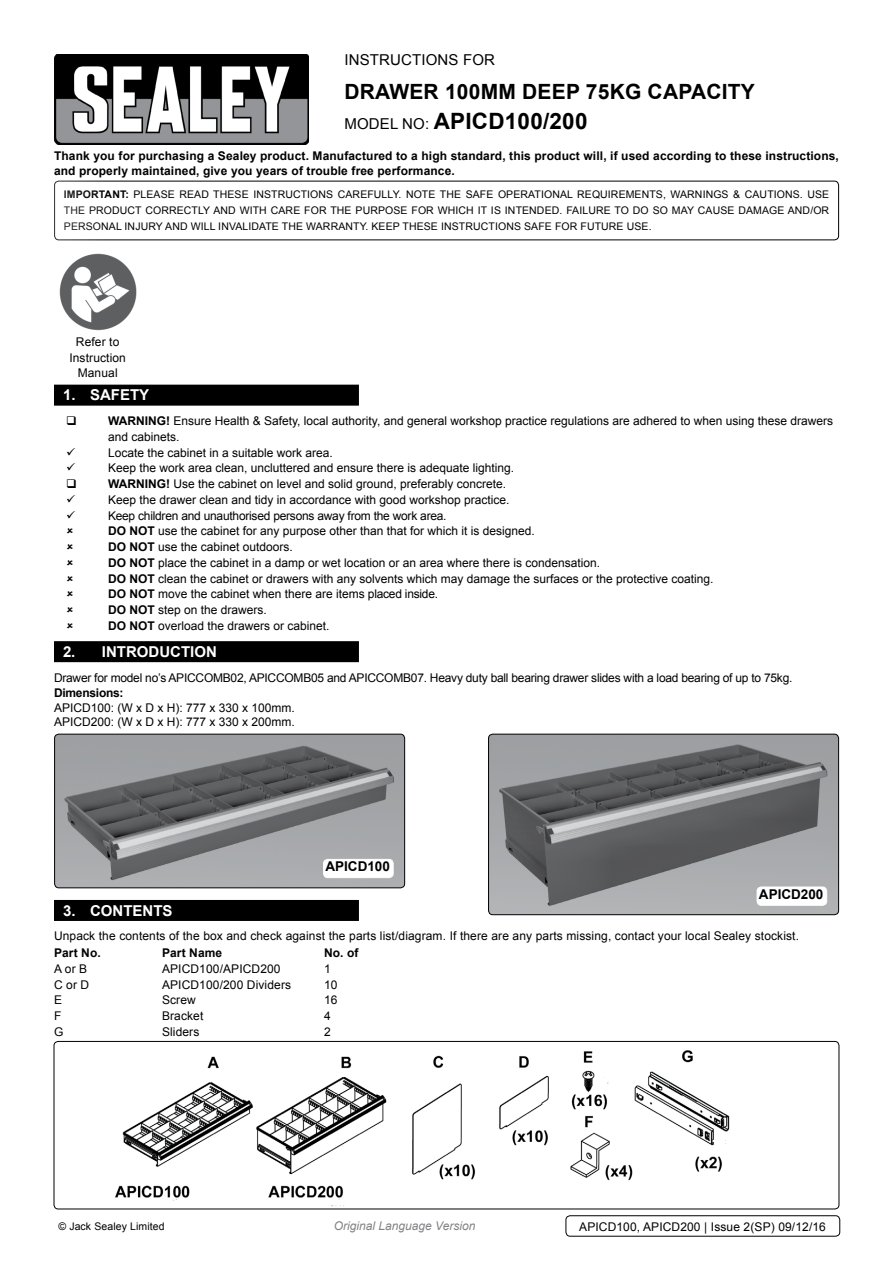
<style>
.page{position:relative;width:893px;height:1263px;background:#fff}
.page>*{position:absolute;margin:0;border:0;box-sizing:border-box;transform-origin:0 0}
.t1{font:700 22.5px "Arial";letter-spacing:.01em;color:#000}
.t2{font:700 21px "Arial";letter-spacing:.01em;color:#000}
.t3{font:700 15px "Arial";color:#fff}
.t4{font:15px "Arial";letter-spacing:.01em;color:#000}
.t5{font:700 13.5px "Arial";color:#000}
.t6{font:12px/15.8px "Arial";color:#000}
.t7{font:700 12px/15.8px "Arial";letter-spacing:.01em;color:#000}
.t8{font:12px "Arial";letter-spacing:-.02em;color:#000}
.t9{font:italic 12px "Arial";color:#808285}
.t10{font:700 12px "Arial";letter-spacing:-.02em;color:#000}
.t11{font:10.5px/15.8px "Arial";letter-spacing:.01em;color:#000;text-align:justify}
.s1{font-weight:700;font-size:22.5px}
.s2{font-weight:700}
.s3{font-weight:400;font-size:12px;color:#000}
</style>
<div class="page">
<img style="left:54px;top:54px;width:255px;height:90px">
<div style="left:54px;top:181px;width:785px;height:59px;border:1px solid #000;border-radius:4px"></div>
<div style="left:54px;top:385px;width:305px;height:21px;background:#000"></div>
<div style="left:54px;top:641px;width:305px;height:21px;background:#000"></div>
<div style="left:54px;top:900px;width:305px;height:21px;background:#000"></div>
<div style="left:566px;top:1215px;width:274px;height:21px;border:1px solid #000;border-radius:4px"></div>
<img style="left:59px;top:253px;width:78px;height:78px">
<img style="left:55px;top:734px;width:350px;height:154px">
<div style="left:54px;top:734px;width:351px;height:154px;border:1px solid #000;border-radius:4px"></div>
<img style="left:488px;top:734px;width:351px;height:181px">
<div style="left:488px;top:734px;width:351px;height:181px;border:1px solid #000;border-radius:4px"></div>
<div style="left:324px;top:859px;width:69px;height:19px;background:#fff;border-radius:4px"></div>
<div style="left:323px;top:859px;width:71px;height:19px;border:1px solid #fff;border-radius:4px"></div>
<div style="left:757px;top:887px;width:70px;height:18px;background:#fff;border-radius:4px"></div>
<div style="left:757px;top:887px;width:70px;height:19px;border:1px solid #fff;border-radius:4px"></div>
<img style="left:115px;top:1050px;width:615px;height:157px">
<div style="left:54px;top:1041px;width:785px;height:168px;border:1px solid #000;border-radius:4px"></div>
<p class="t4" style="left:344px;top:50px;width:152px">instructions for</p>
<h2 class="t2" style="left:344px;top:78px;width:412px">drawer 100mm deep 75kg capacity</h2>
<p class="t4" style="left:344px;top:114px;width:105px">model no: <span class="s1">APICD</span></p>
<h1 class="t1" style="left:505px;top:106px;width:84px">100/200</h1>
<p class="t7" style="left:54px;top:148px;width:786px">Thank you for purchasing a Sealey product. Manufactured to a high standard, this product will, if used according to these instructions, and properly maintained, give you years of trouble free performance.</p>
<p class="t11" style="left:64px;top:187px;width:767px"><span class="s2">IMPORTANT:</span> PLEASE READ THESE INSTRUCTIONS CAREFULLY. NOTE THE SAFE OPERATIONAL REQUIREMENTS, WARNINGS &amp; CAUTIONS. USE THE PRODUCT CORRECTLY AND WITH CARE FOR THE PURPOSE FOR WHICH IT IS INTENDED. FAILURE TO DO SO MAY CAUSE DAMAGE AND/OR PERSONAL INJURY AND WILL INVALIDATE THE WARRANTY. KEEP THESE INSTRUCTIONS SAFE FOR FUTURE USE.</p>
<p class="t6" style="left:69px;top:334px;width:58px;text-align:center">Refer to instruction manual</p>
<p class="t3" style="left:63px;top:385px;width:68px">1. SAFETY</p>
<p class="t7" style="left:108px;top:413px;width:11px">WAR</p>
<p class="t6" style="left:136px;top:413px;width:699px"><span class="s2">NING!</span> Ensure Health &amp; Safety, local authority, and general workshop practice regulations are adhered to when using these drawers</p>
<p class="t6" style="left:108px;top:429px;width:73px">and cabinets.</p>
<p class="t6" style="left:93px;top:445px;width:241px">Locate the cabinet in a suitable work area.</p>
<p class="t6" style="left:108px;top:460px;width:408px">Keep the work area clean, uncluttered and ensure there is adequate lighting.</p>
<p class="t7" style="left:108px;top:476px;width:11px">WAR</p>
<p class="t6" style="left:108px;top:476px;width:607px;text-indent:28px"><span class="s2">NING!</span> Use the cabinet on level and solid ground, preferably concrete.<br>Keep the drawer clean and tidy in accordance with good workshop practice.<br>Keep children and unauthorised persons away from the work area.<br><span class="s2">DO NOT</span> use the cabinet for any purpose other than that for which it is designed.<br><span class="s2">DO NOT</span> use the cabinet outdoors.<br><span class="s2">DO NOT</span> place the cabinet in a damp or wet location or an area where there is condensation.<br><span class="s2">DO NOT</span> clean the cabinet or drawers with any solvents which may damage the surfaces or the protective coating.<br><span class="s2">DO NOT</span> move the cabinet when there are items placed inside.<br><span class="s2">DO NOT</span> step on the drawers.<br><span class="s2">DO NOT</span> overload the drawers or cabinet.</p>
<p class="t3" style="left:63px;top:642px;width:206px">2. <span class="s3">in</span> introduction<span class="s3">troduction</span></p>
<p class="t6" style="left:54px;top:670px;width:139px">Drawer for model no’s APICCOM</p>
<p class="t6" style="left:223px;top:670px;width:51px">B02, APICCOM</p>
<p class="t6" style="left:303px;top:670px;width:70px">B05 and APICCOM</p>
<p class="t8" style="left:403px;top:670px;width:391px">B07. Heavy duty ball bearing drawer slides with a load bearing of up to 75kg.</p>
<p class="t10" style="left:54px;top:685px;width:71px">Dimensions:</p>
<p class="t6" style="left:54px;top:700px;width:242px;line-height:14.4px">APICD 100: (W x D x H): 777 x 330 x 100mm.<br>APICD200: (W x D x H): 777 x 330 x 200mm.</p>
<p class="t5" style="left:325px;top:857px;width:10px">APICD</p>
<p class="t5" style="left:367px;top:857px;width:24px">100</p>
<p class="t5" style="left:759px;top:885px;width:10px">APICD</p>
<p class="t5" style="left:801px;top:885px;width:24px">200</p>
<p class="t3" style="left:63px;top:900px;width:109px">3. contents</p>
<p class="t6" style="left:54px;top:928px;width:747px">U npack the contents of the box and check against the parts list/diagram. If there are any parts missing, contact your local Sealey stockist.</p>
<p class="t7" style="left:54px;top:945px;width:71px">Part No. P</p>
<p class="t7" style="left:170px;top:945px;width:54px">art Name</p>
<p class="t7" style="left:324px;top:945px;width:36px">No. of</p>
<p class="t6" style="left:54px;top:961px;width:35px">A or B</p>
<p class="t6" style="left:162px;top:961px;width:120px">APICD 100/APICD200</p>
<p class="t6" style="left:324px;top:961px;width:8px">1</p>
<p class="t6" style="left:54px;top:976px;width:37px">C or D</p>
<p class="t6" style="left:162px;top:976px;width:131px">APICD 100/200 Dividers</p>
<p class="t6" style="left:324px;top:976px;width:15px">10</p>
<p class="t6" style="left:54px;top:992px;width:45px">E S</p>
<p class="t6" style="left:170px;top:992px;width:27px">crew</p>
<p class="t6" style="left:324px;top:992px;width:15px">16</p>
<p class="t6" style="left:54px;top:1008px;width:7px">F</p>
<p class="t6" style="left:162px;top:1008px;width:43px">Bracket</p>
<p class="t6" style="left:324px;top:1008px;width:8px">4</p>
<p class="t6" style="left:54px;top:1024px;width:46px">G S</p>
<p class="t6" style="left:170px;top:1024px;width:31px">liders</p>
<p class="t6" style="left:324px;top:1024px;width:8px">2</p>
<p class="t11" style="left:58px;top:1219px;width:108px">© Jack Sealey Limited</p>
<p class="t9" style="left:334px;top:1218px;width:143px">Original Language Version</p>
<p class="t6" style="left:579px;top:1218px;width:248px">APICD 100, APICD200 | Issue 2(SP) 09/12/16</p>
</div>
